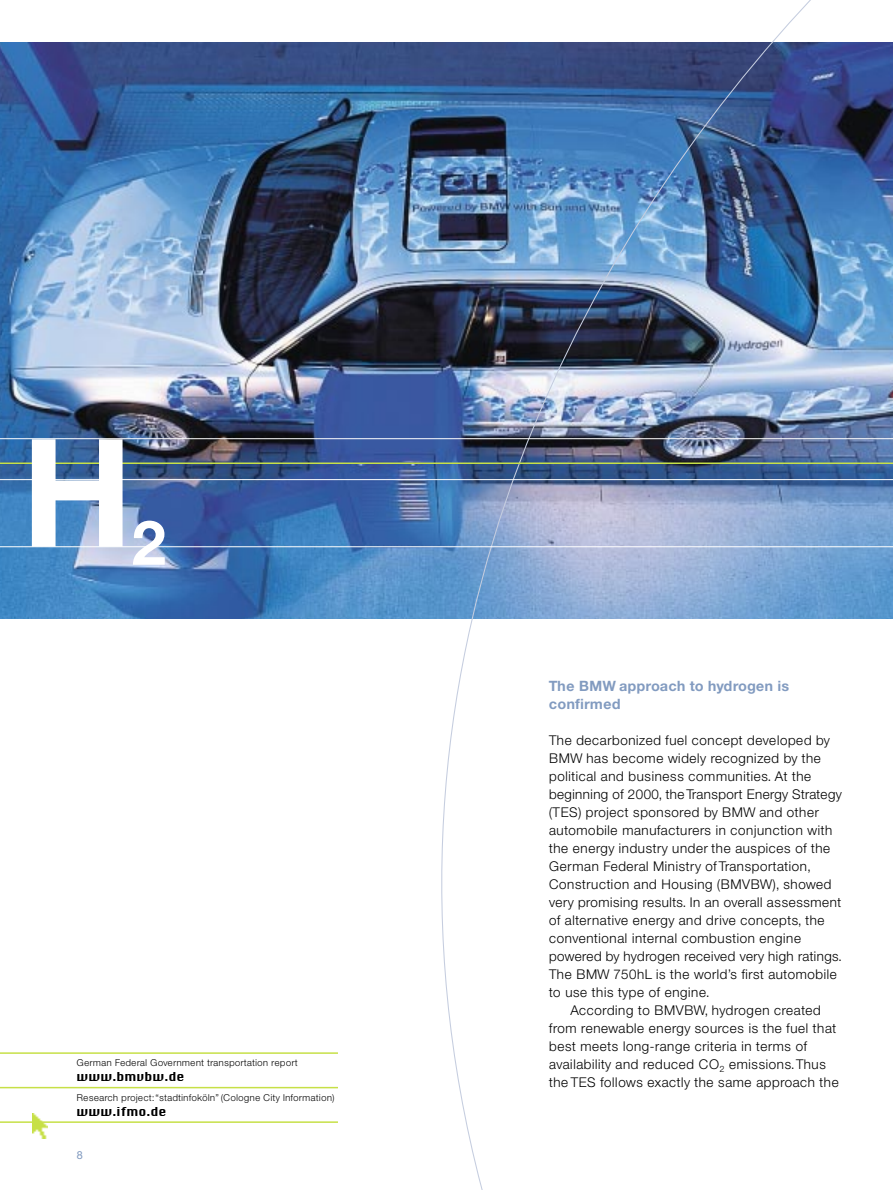
<style>
.page{position:relative;width:893px;height:1190px;background:#fff}
.page>*{position:absolute;margin:0;border:0;box-sizing:border-box;transform-origin:0 0}
.t1{font:700 142.5px "BMW Helvetica";color:#fff}
.t2{font:700 58.5px "BMW Helvetica";color:#fff}
.t3{font:700 13.5px/18px "BMW Helvetica";color:#829bc0}
.t4{font:300 12.75px "BMW Helvetica";color:#000}
.t5{font:12px "Chicago";color:#000}
.t6{font:10.5px "BMW Helvetica";color:#829bc0}
.t7{font:300 9px "BMW Helvetica";color:#000}
</style>
<div class="page">
<img style="left:0;top:43px;width:892px;height:576px">
<hr style="left:0;top:1052px;width:338px;height:1px;background:#c7e047">
<hr style="left:0;top:1086px;width:338px;height:2px;background:#c7e047">
<hr style="left:0;top:1121px;width:338px;height:1px;background:#c7e047">
<img style="left:33px;top:1113px;width:14px;height:25px">
<img style="left:340px;top:0;width:486px;height:1190px">
<hr style="left:0;top:438px;width:892px;height:1px;background:#fff">
<hr style="left:0;top:479px;width:892px;height:1px;background:#fff">
<hr style="left:0;top:546px;width:892px;height:1px;background:#fff">
<hr style="left:0;top:462px;width:892px;height:2px;background:#c7e047">
<h1 class="t1" style="left:19px;top:436px;width:118px">H</h1>
<h2 class="t2" style="left:131px;top:519px;width:37px">2</h2>
<p class="t7" style="left:77px;top:1059px;width:223px">German Federal Government transportation report</p>
<p class="t5" style="left:77px;top:1072px;width:110px">www.bmvbw.de</p>
<p class="t7" style="left:77px;top:1093px;width:260px">Research project:“stadtinfoköln” (Cologne City Information)</p>
<p class="t5" style="left:77px;top:1106px;width:92px">www.ifmo.de</p>
<p class="t6" style="left:77px;top:1150px;width:8px">8</p>
<p class="t3" style="left:549px;top:677px;width:242px">The BMW approach to hydrogen is confirmed</p>
<p class="t4" style="left:549px;top:735px;width:283px">The decarbonized fuel concept developed by</p>
<p class="t4" style="left:549px;top:753px;width:274px">BMW has become widely recognized by the</p>
<p class="t4" style="left:549px;top:771px;width:264px">political and business communities. At the</p>
<p class="t4" style="left:549px;top:789px;width:295px">beginning of 2000, the Transport Energy Strategy</p>
<p class="t4" style="left:549px;top:807px;width:272px">(TES) project sponsored by BMW and other</p>
<p class="t4" style="left:549px;top:825px;width:285px">automobile manufacturers in conjunction with</p>
<p class="t4" style="left:549px;top:843px;width:283px">the energy industry under the auspices of the</p>
<p class="t4" style="left:549px;top:861px;width:264px">German Federal Ministry of Transportation,</p>
<p class="t4" style="left:549px;top:879px;width:284px">Construction and Housing (BMVBW), showed</p>
<p class="t4" style="left:549px;top:897px;width:294px">very promising results. In an overall assessment</p>
<p class="t4" style="left:549px;top:915px;width:277px">of alternative energy and drive concepts, the</p>
<p class="t4" style="left:549px;top:933px;width:254px">conventional internal combustion engine</p>
<p class="t4" style="left:549px;top:951px;width:295px">powered by hydrogen received very high ratings.</p>
<p class="t4" style="left:549px;top:969px;width:290px">The BMW 750hL is the world’s first automobile</p>
<p class="t4" style="left:549px;top:987px;width:163px">to use this type of engine.</p>
<p class="t4" style="left:570px;top:1005px;width:252px">According to BMVBW, hydrogen created</p>
<p class="t4" style="left:549px;top:1023px;width:289px">from renewable energy sources is the fuel that</p>
<p class="t4" style="left:549px;top:1041px;width:260px">best meets long-range criteria in terms of</p>
<p class="t4" style="left:549px;top:1059px;width:279px">availability and reduced CO<sub>2</sub> emissions.Thus</p>
<p class="t4" style="left:549px;top:1077px;width:292px">the TES follows exactly the same approach the</p>
</div>
